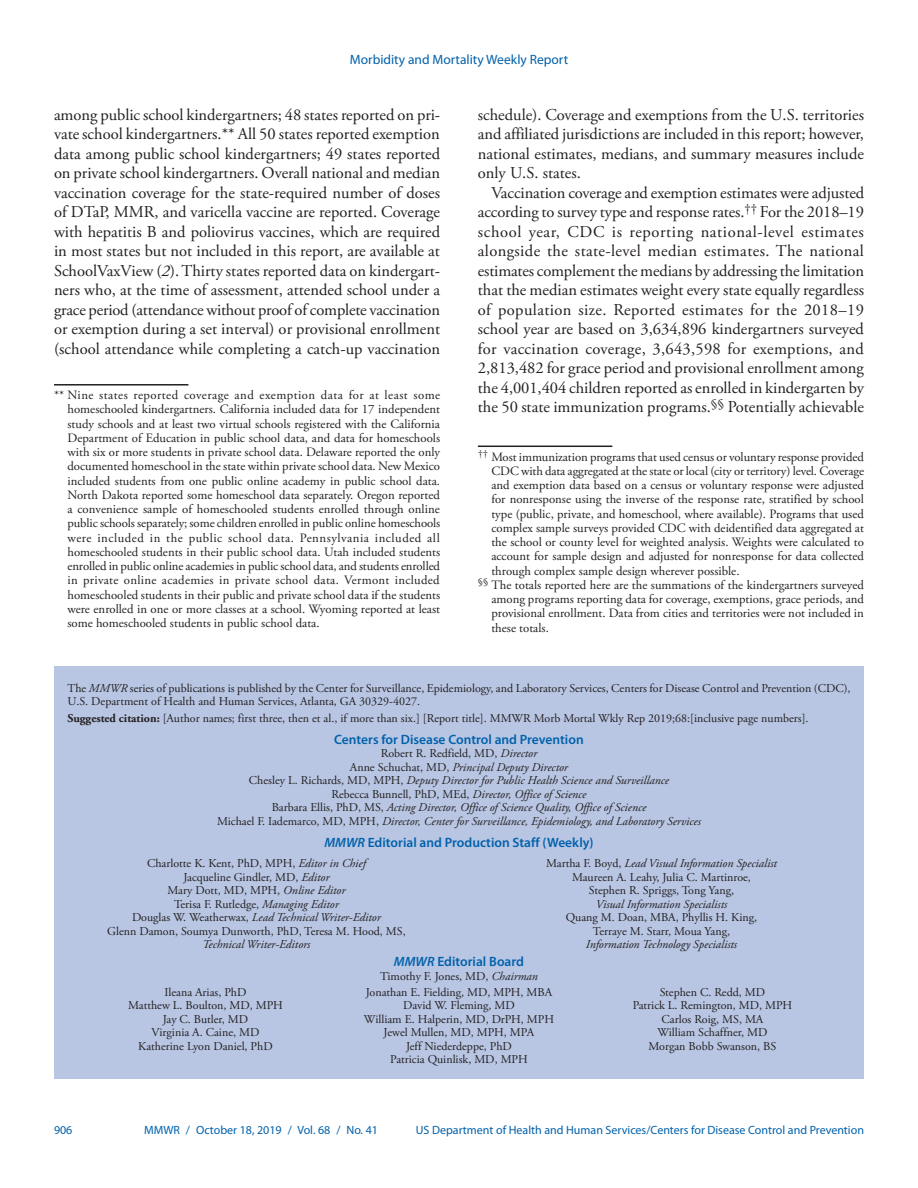
<style>
.page{position:relative;width:918px;height:1188px;background:#fff}
.page>*{position:absolute;margin:0;border:0;box-sizing:border-box;transform-origin:0 0}
.Paragraph{font:16.5px/19.5px "Adobe Garamond Pro";color:#231f20;text-align:justify}
.t1{font:600 13.5px "Myriad Pro";color:#0161ab}
.t2{font:13.5px "Myriad Pro";color:#0161ab}
.footnote_w_rule_text{font:12.75px/14.2px "Adobe Garamond Pro";color:#231f20;text-align:justify}
.footnote_no_rule_tex{font:12.75px/14.2px "Adobe Garamond Pro";color:#231f20;text-align:justify}
.t3{font:12px/13.5px "Adobe Garamond Pro";color:#231f20;text-align:center}
.t4{font:italic 12px/13.5px "Adobe Garamond Pro";color:#231f20;text-align:center}
.t5{font:12px "Myriad Pro";color:#0161ab}
.s1{font-style:italic}
.s2{font-weight:700}
.s3{font-style:normal}
</style>
<div class="page">
<div style="left:54px;top:666px;width:810px;height:413px;background:#b8c6e3"></div>
<hr style="left:54px;top:384px;width:134px;height:2px;background:#231f20">
<hr style="left:478px;top:446px;width:134px;height:1px;background:#231f20">
<p class="t2" style="left:350px;top:51px;width:220px">Morbidity and Mortality Weekly Report</p>
<p class="Paragraph" style="left:54px;top:106px;width:388px">among public school kindergartners; 48 states reported on pri&shy;vate school kindergartners.** All 50 states reported exemption data among public school kindergartners; 49 states reported on private school kindergartners. Overall national and median vaccination coverage for the state-required number of doses of DTaP, MMR, and varicella vaccine are reported. Coverage with hepatitis B and poliovirus vaccines, which are required in most states but not included in this report, are available at SchoolVaxView (<span class="s1">2</span>). Thirty states reported data on kindergart&shy;ners who, at the time of assessment, attended school under a grace period (attendance without proof of complete vaccination or exemption during a set interval) or provisional enrollment (school attendance while completing a catch-up vaccination</p>
<p class="footnote_w_rule_text" style="left:68px;top:388px;width:374px;text-indent:-13px">** Nine states reported coverage and exemption data for at least some homeschooled kindergartners. California included data for 17 independent study schools and at least two virtual schools registered with the California Department of Education in public school data, and data for homeschools with six or more students in private school data. Delaware reported the only documented homeschool in the state within private school data. New Mexico included students from one public online academy in public school data.<br>North Dakota reported some homeschool data separately. Oregon reported a convenience sample of homeschooled students enrolled through online public schools separately; some children enrolled in public online homeschools were included in the public school data. Pennsylvania included all homeschooled students in their public school data. Utah included students enrolled in public online academies in public school data, and students enrolled in private online academies in private school data. Vermont included homeschooled students in their public and private school data if the students were enrolled in one or more classes at a school. Wyoming reported at least some homeschooled students in public school data.</p>
<p class="Paragraph" style="left:478px;top:106px;width:388px">schedule). Coverage and exemptions from the U.S. territories and affiliated jurisdictions are included in this report; however, national estimates, medians, and summary measures include only U.S. states.</p>
<p class="Paragraph" style="left:478px;top:184px;width:388px;text-indent:13px">Vaccination coverage and exemption estimates were adjusted according to survey type and response rates.<sup>††</sup> For the 2018–19 school year, CDC is reporting national-level estimates alongside the state-level median estimates. The national estimates complement the medians by addressing the limitation that the median estimates weight every state equally regardless of population size. Reported estimates for the 2018–19 school year are based on 3,634,896 kindergartners surveyed for vaccination coverage, 3,643,598 for exemptions, and 2,813,482 for grace period and provisional enrollment among the 4,001,404 children reported as enrolled in kindergarten by the 50 state immunization programs.<sup>§§</sup> Potentially achievable</p>
<p class="footnote_w_rule_text" style="left:491px;top:450px;width:374px;text-indent:-13px"><sup>††</sup> Most immunization programs that used census or voluntary response provided CDC with data aggregated at the state or local (city or territory) level. Coverage and exemption data based on a census or voluntary response were adjusted for nonresponse using the inverse of the response rate, stratified by school type (public, private, and homeschool, where available). Programs that used complex sample surveys provided CDC with deidentified data aggregated at the school or county level for weighted analysis. Weights were calculated to account for sample design and adjusted for nonresponse for data collected through complex sample design wherever possible.</p>
<p class="footnote_no_rule_tex" style="left:491px;top:578px;width:374px;text-indent:-14px"><sup>§§</sup> The totals reported here are the summations of the kindergartners surveyed among programs reporting data for coverage, exemptions, grace periods, and provisional enrollment. Data from cities and territories were not included in these totals.</p>
<p class="t3" style="left:68px;top:682px;width:785px;text-align:left">The <span class="s1">MMWR</span> series of publications is published by the Center for Surveillance, Epidemiology, and Laboratory Services, Centers for Disease Control and Prevention (CDC),<br>U.S. Department of Health and Human Services, Atlanta, GA 30329-4027.</p>
<p class="t3" style="left:68px;top:712px;width:743px"><span class="s2">Suggested citation:</span> [Author names; first three, then et al., if more than six.] [Report title]. MMWR Morb Mortal Wkly Rep 2019;68:[inclusive page numbers].</p>
<p class="t1" style="left:334px;top:731px;width:251px">Centers for Disease Control and Prevention</p>
<p class="t4" style="left:217px;top:747px;width:485px"><span class="s3">Robert R. Redfield, MD,</span> Director<br><span class="s3">Anne Schuchat, MD,</span> Principal Deputy Director<br><span class="s3">Chesley L. Richards, MD, MPH,</span> Deputy Director for Public Health Science and Surveillance<br><span class="s3">Rebecca Bunnell, PhD, MEd,</span> Director, Office of Science<br><span class="s3">Barbara Ellis, PhD, MS,</span> Acting Director, Office of Science Quality, Office of Science<br><span class="s3">Michael F. Iademarco, MD, MPH,</span> Director, Center for Surveillance, Epidemiology, and Laboratory Services</p>
<p class="t1" style="left:324px;top:834px;width:271px"><span class="s1">MMWR</span> Editorial and Production Staff (Weekly)</p>
<p class="t3" style="left:107px;top:857px;width:300px">Charlotte K. Kent, PhD, MPH, <span class="s1">Editor in Chief<br></span>Jacqueline Gindler, MD, <span class="s1">Editor<br></span>Mary Dott, MD, MPH, <span class="s1">Online Editor<br></span>Terisa F. Rutledge, <span class="s1">Managing Editor<br></span>Douglas W. Weatherwax, <span class="s1">Lead Technical Writer-Editor<br></span>Glenn Damon, Soumya Dunworth, PhD, Teresa M. Hood, MS,</p>
<p class="t4" style="left:203px;top:938px;width:109px">Technical Writer-Editors</p>
<p class="t3" style="left:546px;top:857px;width:232px">Martha F. Boyd, <span class="s1">Lead Visual Information Specialist<br></span>Maureen A. Leahy, Julia C. Martinroe,<br>Stephen R. Spriggs, Tong Yang,</p>
<p class="t4" style="left:596px;top:897px;width:133px">Visual Information Specialists</p>
<p class="t3" style="left:566px;top:911px;width:193px">Quang M. Doan, MBA, Phyllis H. King,<br>Terraye M. Starr, Moua Yang,</p>
<p class="t4" style="left:586px;top:938px;width:153px">Information Technology Specialists</p>
<p class="t1" style="left:394px;top:953px;width:132px"><span class="s1">MMWR</span> Editorial Board</p>
<p class="t3" style="left:380px;top:970px;width:159px">Timothy F. Jones, MD, <span class="s1">Chairman</span></p>
<p class="t3" style="left:128px;top:986px;width:156px">Ileana Arias, PhD<br>Matthew L. Boulton, MD, MPH<br>Jay C. Butler, MD<br>Virginia A. Caine, MD<br>Katherine Lyon Daniel, PhD</p>
<p class="t3" style="left:364px;top:986px;width:192px">Jonathan E. Fielding, MD, MPH, MBA<br>David W. Fleming, MD<br>William E. Halperin, MD, DrPH, MPH<br>Jewel Mullen, MD, MPH, MPA<br>Jeff Niederdeppe, PhD<br>Patricia Quinlisk, MD, MPH</p>
<p class="t3" style="left:633px;top:986px;width:161px">Stephen C. Redd, MD<br>Patrick L. Remington, MD, MPH<br>Carlos Roig, MS, MA<br>William Schaffner, MD<br>Morgan Bobb Swanson, BS</p>
<p class="t5" style="left:54px;top:1123px;width:20px">906</p>
<p class="t5" style="left:144px;top:1123px;width:235px">MMWR / October 18, 2019 / Vol. 68 / No. 41</p>
<p class="t5" style="left:416px;top:1123px;width:450px">US Department of Health and Human Services/Centers for Disease Control and Prevention</p>
</div>
